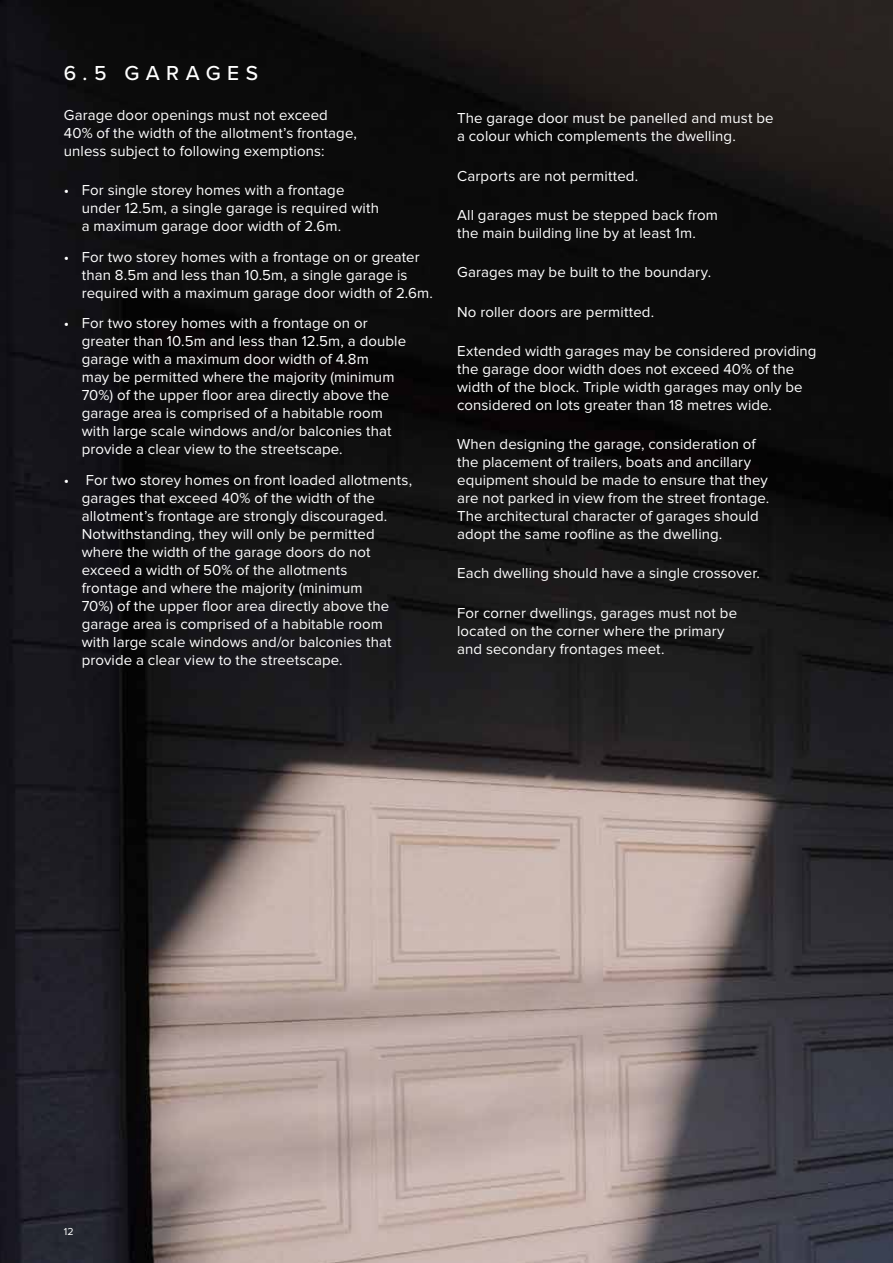
<style>
.page{position:relative;width:893px;height:1263px;background:#fff}
.page>*{position:absolute;margin:0;border:0;box-sizing:border-box;transform-origin:0 0}
.t1{font:500 21px "Proxima Nova";letter-spacing:.305em;color:#fff}
.t2{font:15px/18px "Proxima Nova";letter-spacing:.005em;color:#fff}
.t3{font:10.5px "Proxima Nova";color:#fff}
</style>
<div class="page">
<img style="left:0;top:0;width:893px;height:1263px">
<h1 class="t1" style="left:64px;top:58px;width:196px">6.5 GARAGES</h1>
<p class="t2" style="left:64px;top:106px;width:295px">Garage door openings must not exceed<br>40% of the width of the allotment’s frontage, unless subject to following exemptions:</p>
<p class="t2" style="left:82px;top:182px;width:299px;text-indent:-18px">• For single storey homes with a frontage under 12.5m, a single garage is required with a maximum garage door width of 2.6m.</p>
<p class="t2" style="left:82px;top:248px;width:353px;text-indent:-18px">• For two storey homes with a frontage on or greater than 8.5m and less than 10.5m, a single garage is required with a maximum garage door width of 2.6m.</p>
<p class="t2" style="left:82px;top:315px;width:326px;text-indent:-18px">• For two storey homes with a frontage on or greater than 10.5m and less than 12.5m, a double garage with a maximum door width of 4.8m<br>may be permitted where the majority (minimum 70%) of the upper floor area directly above the garage area is comprised of a habitable room with large scale windows and/or balconies that provide a clear view to the streetscape.</p>
<p class="t2" style="left:82px;top:472px;width:332px;text-indent:-18px">• For two storey homes on front loaded allotments, garages that exceed 40% of the width of the allotment’s frontage are strongly discouraged.<br>Notwithstanding, they will only be permitted where the width of the garage doors do not exceed a width of 50% of the allotments<br>frontage and where the majority (minimum<br>70%) of the upper floor area directly above the garage area is comprised of a habitable room with large scale windows and/or balconies that provide a clear view to the streetscape.</p>
<p class="t2" style="left:457px;top:110px;width:318px">The garage door must be panelled and must be a colour which complements the dwelling.</p>
<p class="t2" style="left:457px;top:167px;width:183px">Carports are not permitted.</p>
<p class="t2" style="left:457px;top:207px;width:262px">All garages must be stepped back from the main building line by at least 1m.</p>
<p class="t2" style="left:457px;top:264px;width:255px">Garages may be built to the boundary.</p>
<p class="t2" style="left:457px;top:303px;width:199px">No roller doors are permitted.</p>
<p class="t2" style="left:457px;top:342px;width:361px">Extended width garages may be considered providing the garage door width does not exceed 40% of the width of the block. Triple width garages may only be considered on lots greater than 18 metres wide.</p>
<p class="t2" style="left:457px;top:436px;width:314px">When designing the garage, consideration of the placement of trailers, boats and ancillary equipment should be made to ensure that they are not parked in view from the street frontage.<br>The architectural character of garages should adopt the same roofline as the dwelling.</p>
<p class="t2" style="left:457px;top:565px;width:304px">Each dwelling should have a single crossover.</p>
<p class="t2" style="left:457px;top:604px;width:281px">For corner dwellings, garages must not be located on the corner where the primary and secondary frontages meet.</p>
<p class="t3" style="left:64px;top:1227px;width:11px">12</p>
</div>
